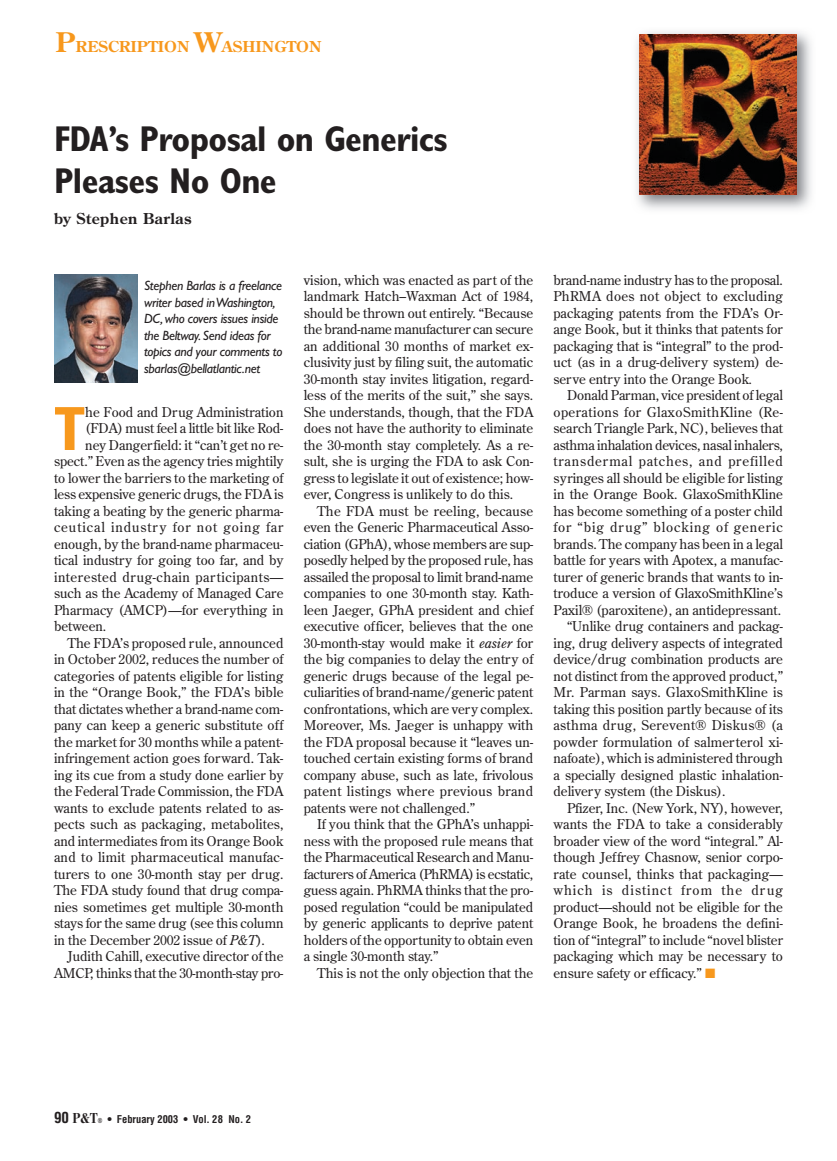
<style>
.page{position:relative;width:837px;height:1161px;background:#fff}
.page>*{position:absolute;margin:0;border:0;box-sizing:border-box;transform-origin:0 0}
.t1{font:700 condensed 62.7px "Gill Sans";color:#f7981d}
.t2{font:700 condensed 36px/42px "Gill Sans";letter-spacing:-.015em;color:#231f20}
.t3{font:700 15px "Century Old Style";color:#f7981d;scale:1.05 1}
.t4{font:700 15px "Century Old Style";letter-spacing:.035em;color:#231f20}
.t5{font:13.5px/16.5px "Century Old Style";color:#231f20;text-align:justify}
.t6{font:italic 13.5px/16.5px "Gill Sans";letter-spacing:-.02em;color:#231f20}
.t7{font:13.5px "Century Old Style";letter-spacing:.035em;color:#231f20}
.t8{font:13.5px "Century Old Style";letter-spacing:.065em;color:#231f20}
.t9{font:13.5px "Century Old Style";letter-spacing:.02em;color:#231f20}
.t10{font:13.5px "Century Old Style";letter-spacing:.06em;color:#231f20}
.t11{font:13.5px "Century Old Style";letter-spacing:.025em;color:#231f20}
.t12{font:13.5px "Century Old Style";letter-spacing:.075em;color:#231f20}
.t13{font:700 condensed 10.5px "Helvetica";color:#231f20}
.s1{font-size:27px}
.s2{font-style:italic}
.s3{color:#f7981d}
.s4{font-size:15px}
.s5{font-family:"Bodoni";font-stretch:normal;font-size:15px}
.s6{font-family:"Bodoni";font-stretch:normal;font-size:7.5px}
</style>
<div class="page">
<img style="left:54px;top:274px;width:84px;height:108px">
<img style="left:636px;top:31px;width:175px;height:179px">
<img style="left:639px;top:35px;width:158px;height:160px">
<p class="t3" style="left:56px;top:41px;width:255px"><span class="s1">P</span>RESCRIPTION <span class="s1">W</span>ASHINGTON</p>
<h2 class="t2" style="left:54px;top:121px;width:395px">FDA’s Proposal on Generics<br>Pleases No One</h2>
<p class="t4" style="left:54px;top:213px;width:139px">by Stephen Barlas</p>
<p class="t6" style="left:144px;top:279px;width:140px">Stephen Barlas is a freelance writer based in Washington,<br>DC,who covers issues inside the Beltway.Send ideas for topics and your comments to sbarlas@bellatlantic.net</p>
<h1 class="t1" style="left:54px;top:407px;width:33px">T</h1>
<p class="t5" style="left:85px;top:405px;width:200px">he Food and Drug Administration</p>
<p class="t5" style="left:85px;top:421px;width:200px">(FDA) must feel a little bit like Rod-</p>
<p class="t5" style="left:85px;top:438px;width:200px">ney Dangerfield: it “can’t get no re-</p>
<p class="t5" style="left:54px;top:454px;width:231px">spect.” Even as the agency tries mightily</p>
<p class="t5" style="left:54px;top:471px;width:231px">to lower the barriers to the marketing of</p>
<p class="t5" style="left:54px;top:487px;width:231px">less expensive generic drugs, the FDA is</p>
<p class="t5" style="left:54px;top:504px;width:231px">taking a beating by the generic pharma-</p>
<p class="t8" style="left:54px;top:522px;width:231px">ceutical industry for not going far</p>
<p class="t5" style="left:54px;top:537px;width:231px">enough, by the brand-name pharmaceu-</p>
<p class="t5" style="left:54px;top:553px;width:231px">tical industry for going too far, and by</p>
<p class="t7" style="left:54px;top:572px;width:231px">interested drug-chain participants—</p>
<p class="t5" style="left:54px;top:586px;width:231px">such as the Academy of Managed Care</p>
<p class="t5" style="left:54px;top:603px;width:231px">Pharmacy (AMCP)—for everything in</p>
<p class="t5" style="left:54px;top:619px;width:54px">between.</p>
<p class="t5" style="left:68px;top:636px;width:218px">The FDA’s proposed rule, announced</p>
<p class="t5" style="left:54px;top:652px;width:231px">in October 2002, reduces the number of</p>
<p class="t5" style="left:54px;top:669px;width:231px">categories of patents eligible for listing</p>
<p class="t5" style="left:54px;top:685px;width:231px">in the “Orange Book,” the FDA’s bible</p>
<p class="t5" style="left:54px;top:702px;width:231px">that dictates whether a brand-name com-</p>
<p class="t5" style="left:54px;top:718px;width:231px">pany can keep a generic substitute off</p>
<p class="t5" style="left:54px;top:735px;width:231px">the market for 30 months while a patent-</p>
<p class="t5" style="left:54px;top:751px;width:231px">infringement action goes forward. Tak-</p>
<p class="t5" style="left:54px;top:768px;width:231px">ing its cue from a study done earlier by</p>
<p class="t5" style="left:54px;top:784px;width:231px">the Federal Trade Commission, the FDA</p>
<p class="t5" style="left:54px;top:801px;width:231px">wants to exclude patents related to as-</p>
<p class="t5" style="left:54px;top:817px;width:231px">pects such as packaging, metabolites,</p>
<p class="t5" style="left:54px;top:834px;width:231px">and intermediates from its Orange Book</p>
<p class="t9" style="left:54px;top:852px;width:231px">and to limit pharmaceutical manufac-</p>
<p class="t5" style="left:54px;top:867px;width:231px">turers to one 30-month stay per drug.</p>
<p class="t5" style="left:54px;top:883px;width:231px">The FDA study found that drug compa-</p>
<p class="t5" style="left:54px;top:900px;width:231px">nies sometimes get multiple 30-month</p>
<p class="t5" style="left:54px;top:916px;width:231px">stays for the same drug (see this column</p>
<p class="t5" style="left:54px;top:933px;width:212px">in the December 2002 issue of <span class="s2">P&amp;T</span>).</p>
<p class="t5" style="left:68px;top:949px;width:217px">Judith Cahill, executive director of the</p>
<p class="t5" style="left:54px;top:966px;width:231px">AMCP, thinks that the 30-month-stay pro-</p>
<p class="t5" style="left:304px;top:273px;width:231px">vision, which was enacted as part of the landmark Hatch–Waxman Act of 1984, should be thrown out entirely. “Because the brand-name manufacturer can secure an additional 30 months of market ex&shy;clusivity just by filing suit, the automatic 30-month stay invites litigation, regard&shy;less of the merits of the suit,” she says.<br>She understands, though, that the FDA does not have the authority to eliminate the 30-month stay completely. As a re&shy;sult, she is urging the FDA to ask Con&shy;gress to legislate it out of existence; how&shy;ever, Congress is unlikely to do this.</p>
<p class="t5" style="left:304px;top:504px;width:231px;text-indent:14px">The FDA must be reeling, because even the Generic Pharmaceutical Asso&shy;ciation (GPhA), whose members are sup&shy;posedly helped by the proposed rule, has assailed the proposal to limit brand-name companies to one 30-month stay. Kath&shy;leen Jaeger, GPhA president and chief executive officer, believes that the one 30-month-stay would make it <span class="s2">easier</span> for the big companies to delay the entry of generic drugs because of the legal pe&shy;culiarities of brand-name/generic patent confrontations, which are very complex.<br>Moreover, Ms. Jaeger is unhappy with the FDA proposal because it “leaves un&shy;touched certain existing forms of brand company abuse, such as late, frivolous patent listings where previous brand patents were not challenged.”</p>
<p class="t5" style="left:304px;top:817px;width:231px;text-indent:14px">If you think that the GPhA’s unhappi&shy;ness with the proposed rule means that the Pharmaceutical Research and Manu&shy;facturers of America (PhRMA) is ecstatic, guess again. PhRMA thinks that the pro&shy;posed regulation “could be manipulated by generic applicants to deprive patent holders of the opportunity to obtain even a single 30-month stay.”</p>
<p class="t5" style="left:317px;top:966px;width:217px">This is not the only objection that the</p>
<p class="t5" style="left:554px;top:273px;width:231px">brand-name industry has to the proposal.<br>PhRMA does not object to excluding packaging patents from the FDA’s Or&shy;ange Book, but it thinks that patents for packaging that is “integral” to the prod&shy;uct (as in a drug-delivery system) de&shy;serve entry into the Orange Book<span class="s2">.</span></p>
<p class="t5" style="left:567px;top:388px;width:218px">Donald Parman, vice president of legal</p>
<p class="t7" style="left:554px;top:407px;width:231px">operations for GlaxoSmithKline (Re-</p>
<p class="t5" style="left:554px;top:421px;width:231px">search Triangle Park, NC), believes that</p>
<p class="t5" style="left:554px;top:438px;width:231px">asthma inhalation devices, nasal inhalers,</p>
<p class="t10" style="left:554px;top:456px;width:231px">transdermal patches, and prefilled</p>
<p class="t5" style="left:554px;top:471px;width:231px">syringes all should be eligible for listing</p>
<p class="t5" style="left:554px;top:487px;width:231px">in the Orange Book. GlaxoSmithKline</p>
<p class="t5" style="left:554px;top:504px;width:231px">has become something of a poster child</p>
<p class="t8" style="left:554px;top:522px;width:231px">for “big drug” blocking of generic</p>
<p class="t5" style="left:554px;top:537px;width:231px">brands. The company has been in a legal</p>
<p class="t5" style="left:554px;top:553px;width:231px">battle for years with Apotex, a manufac-</p>
<p class="t5" style="left:554px;top:570px;width:231px">turer of generic brands that wants to in-</p>
<p class="t5" style="left:554px;top:586px;width:231px">troduce a version of GlaxoSmithKline’s</p>
<p class="t5" style="left:554px;top:603px;width:229px">Paxil® (paroxitene), an antidepressant.</p>
<p class="t5" style="left:567px;top:619px;width:217px">“Unlike drug containers and packag-</p>
<p class="t5" style="left:554px;top:636px;width:231px">ing, drug delivery aspects of integrated</p>
<p class="t5" style="left:554px;top:652px;width:231px">device/drug combination products are</p>
<p class="t5" style="left:554px;top:669px;width:231px">not distinct from the approved product,”</p>
<p class="t5" style="left:554px;top:685px;width:231px">Mr. Parman says. GlaxoSmithKline is</p>
<p class="t5" style="left:554px;top:702px;width:231px">taking this position partly because of its</p>
<p class="t11" style="left:554px;top:720px;width:231px">asthma drug, Serevent® Diskus® (a</p>
<p class="t5" style="left:554px;top:735px;width:231px">powder formulation of salmerterol xi-</p>
<p class="t5" style="left:554px;top:751px;width:231px">nafoate), which is administered through</p>
<p class="t5" style="left:554px;top:768px;width:231px">a specially designed plastic inhalation-</p>
<p class="t5" style="left:554px;top:784px;width:174px">delivery system (the Diskus).</p>
<p class="t5" style="left:567px;top:801px;width:217px">Pfizer, Inc. (New York, NY), however,</p>
<p class="t5" style="left:554px;top:817px;width:231px">wants the FDA to take a considerably</p>
<p class="t5" style="left:554px;top:834px;width:231px">broader view of the word “integral.” Al-</p>
<p class="t5" style="left:554px;top:850px;width:231px">though Jeffrey Chasnow, senior corpo-</p>
<p class="t5" style="left:554px;top:867px;width:231px">rate counsel, thinks that packaging—</p>
<p class="t12" style="left:554px;top:885px;width:231px">which is distinct from the drug</p>
<p class="t5" style="left:554px;top:900px;width:231px">product—should not be eligible for the</p>
<p class="t5" style="left:554px;top:916px;width:231px">Orange Book, he broadens the defini-</p>
<p class="t5" style="left:554px;top:933px;width:231px">tion of “integral” to include “novel blister</p>
<p class="t5" style="left:554px;top:949px;width:231px">packaging which may be necessary to</p>
<p class="t5" style="left:554px;top:966px;width:163px">ensure safety or efficacy.” <span class="s3">■</span></p>
<p class="t13" style="left:54px;top:1115px;width:199px"><span class="s4">90</span> <span class="s5">P&amp;T</span><span class="s6">®</span> • February 2003 • Vol. 28 No. 2</p>
</div>
